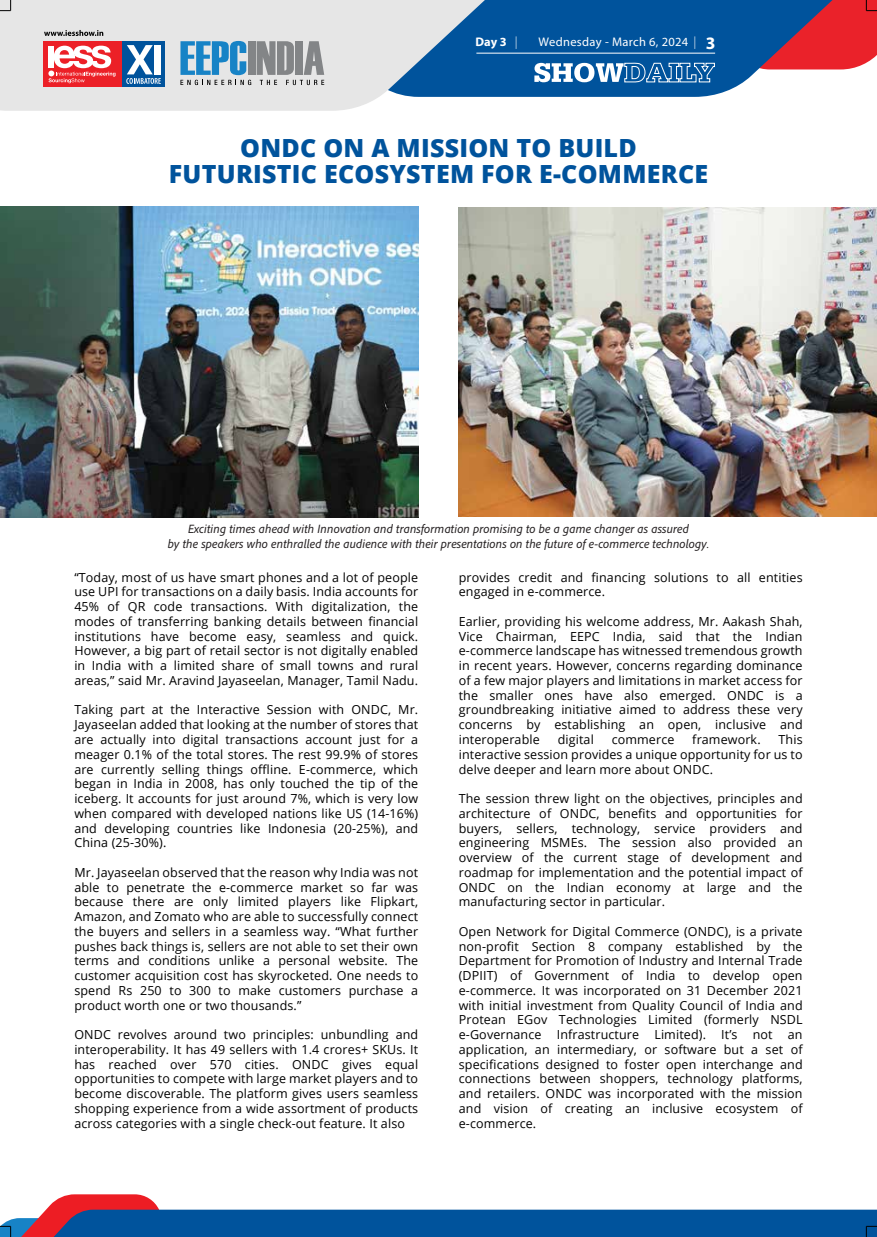
<style>
.page{position:relative;width:877px;height:1237px;background:#fff}
.page>*{position:absolute;margin:0;border:0;box-sizing:border-box;transform-origin:0 0}
.t1{font:800 25px/26.2px "Open Sans";letter-spacing:.01em;color:#00539c;text-align:center}
.t2{font:12.5px/14.8px "Open Sans";letter-spacing:.01em;color:#010101;text-align:justify}
.t3{font:italic 12.5px/15px "Adobe Clean";letter-spacing:.01em;color:#231f20;text-align:center}
.t4{font:12.5px "Myriad Pro";letter-spacing:.025em;color:#fff}
.t5{font:700 12.5px "Myriad Pro";color:#fff}
.s1{font-family:"Swiss 721 BT";font-weight:300}
.s2{font-weight:700;font-size:17.5px}
</style>
<div class="page">
<svg style="left:521px;top:0;width:326px;height:97px;fill:#00539c"></svg>
<svg style="left:0;top:0;width:521px;height:111px;background:#bcccd9"></svg>
<hr style="left:476px;top:53px;width:239px;height:1px;background:#fff">
<svg style="left:534px;top:62px;width:180px;height:20px"></svg>
<svg style="left:180px;top:41px;width:144px;height:44px;background:#8ea8b9"></svg>
<svg style="left:44px;top:30px;width:59px;height:6px"></svg>
<div style="left:44px;top:41px;width:78px;height:46px;background:#ec2027"></div>
<div style="left:122px;top:41px;width:43px;height:46px;background:#00539c"></div>
<svg style="left:48px;top:46px;width:67px;height:37px"></svg>
<svg style="left:126px;top:45px;width:35px;height:39px"></svg>
<svg style="left:0;top:0;width:11px;height:11px"></svg>
<svg style="left:726px;top:0;width:150px;height:69px;background:#7c3b61"></svg>
<svg style="left:0;top:1194px;width:876px;height:42px"></svg>
<img style="left:0;top:206px;width:418px;height:311px">
<img style="left:458px;top:207px;width:418px;height:309px">
<p class="t5" style="left:475px;top:34px;width:45px">Day 3 <span class="s1">|</span></p>
<p class="t4" style="left:538px;top:34px;width:178px">Wednesday - March 6, 2024 <span class="s1">|</span> <span class="s2">3</span></p>
<h1 class="t1" style="left:169px;top:133px;width:540px">ONDC ON A MISSION TO BUILD<br>FUTURISTIC ECOSYSTEM FOR E-COMMERCE</h1>
<p class="t3" style="left:168px;top:521px;width:542px">Exciting times ahead with Innovation and transformation promising to be a game changer as assured<br>by the speakers who enthralled the audience with their presentations on the future of e-commerce technology.</p>
<p class="t2" style="left:74px;top:569px;width:345px">“Today, most of us have smart phones and a lot of people use UPI for transactions on a daily basis. India accounts for 45% of QR code transactions. With digitalization, the modes of transferring banking details between financial institutions have become easy, seamless and quick.<br>However, a big part of retail sector is not digitally enabled in India with a limited share of small towns and rural areas,” said Mr. Aravind Jayaseelan, Manager, Tamil Nadu.</p>
<p class="t2" style="left:74px;top:702px;width:345px">Taking part at the Interactive Session with ONDC, Mr.<br>Jayaseelan added that looking at the number of stores that are actually into digital transactions account just for a meager 0.1% of the total stores. The rest 99.9% of stores are currently selling things offline. E-commerce, which began in India in 2008, has only touched the tip of the iceberg. It accounts for just around 7%, which is very low when compared with developed nations like US (14-16%) and developing countries like Indonesia (20-25%), and China (25-30%).</p>
<p class="t2" style="left:74px;top:864px;width:345px">Mr. Jayaseelan observed that the reason why India was not able to penetrate the e-commerce market so far was because there are only limited players like Flipkart, Amazon, and Zomato who are able to successfully connect the buyers and sellers in a seamless way. “What further pushes back things is, sellers are not able to set their own terms and conditions unlike a personal website. The customer acquisition cost has skyrocketed. One needs to spend Rs 250 to 300 to make customers purchase a product worth one or two thousands.”</p>
<p class="t2" style="left:74px;top:1026px;width:345px">ONDC revolves around two principles: unbundling and interoperability. It has 49 sellers with 1.4 crores+ SKUs. It has reached over 570 cities. ONDC gives equal opportunities to compete with large market players and to become discoverable. The platform gives users seamless shopping experience from a wide assortment of products across categories with a single check-out feature. It also</p>
<p class="t2" style="left:458px;top:569px;width:345px">provides credit and financing solutions to all entities engaged in e-commerce.</p>
<p class="t2" style="left:458px;top:613px;width:345px">Earlier, providing his welcome address, Mr. Aakash Shah, Vice Chairman, EEPC India, said that the Indian e-commerce landscape has witnessed tremendous growth in recent years. However, concerns regarding dominance of a few major players and limitations in market access for the smaller ones have also emerged. ONDC is a groundbreaking initiative aimed to address these very concerns by establishing an open, inclusive and interoperable</p>
<p class="t2" style="left:557px;top:731px;width:38px">digital</p>
<p class="t2" style="left:611px;top:731px;width:64px">commerce</p>
<p class="t2" style="left:692px;top:731px;width:70px">framework.</p>
<p class="t2" style="left:458px;top:731px;width:345px;text-indent:319px">This interactive session provides a unique opportunity for us to delve deeper and learn more about ONDC.</p>
<p class="t2" style="left:458px;top:790px;width:345px">The session threw light on the objectives, principles and architecture of ONDC, benefits and opportunities for buyers, sellers, technology, service providers and engineering MSMEs. The session also provided an overview of the current stage of development and roadmap for implementation and the potential impact of ONDC on the Indian economy at large and the manufacturing sector in particular.</p>
<p class="t2" style="left:458px;top:923px;width:345px">Open Network for Digital Commerce (ONDC), is a private non-profit Section 8 company established by the Department for Promotion of Industry and Internal Trade (DPIIT) of Government of India to develop open e-commerce. It was incorporated on 31 December 2021 with initial investment from Quality Council of India and Protean EGov Technologies Limited (formerly NSDL e-Governance Infrastructure Limited). It’s not an application, an intermediary, or software but a set of specifications designed to foster open interchange and connections between shoppers, technology platforms, and retailers. ONDC was incorporated with the mission and vision of creating an inclusive ecosystem of e-commerce.</p>
</div>
